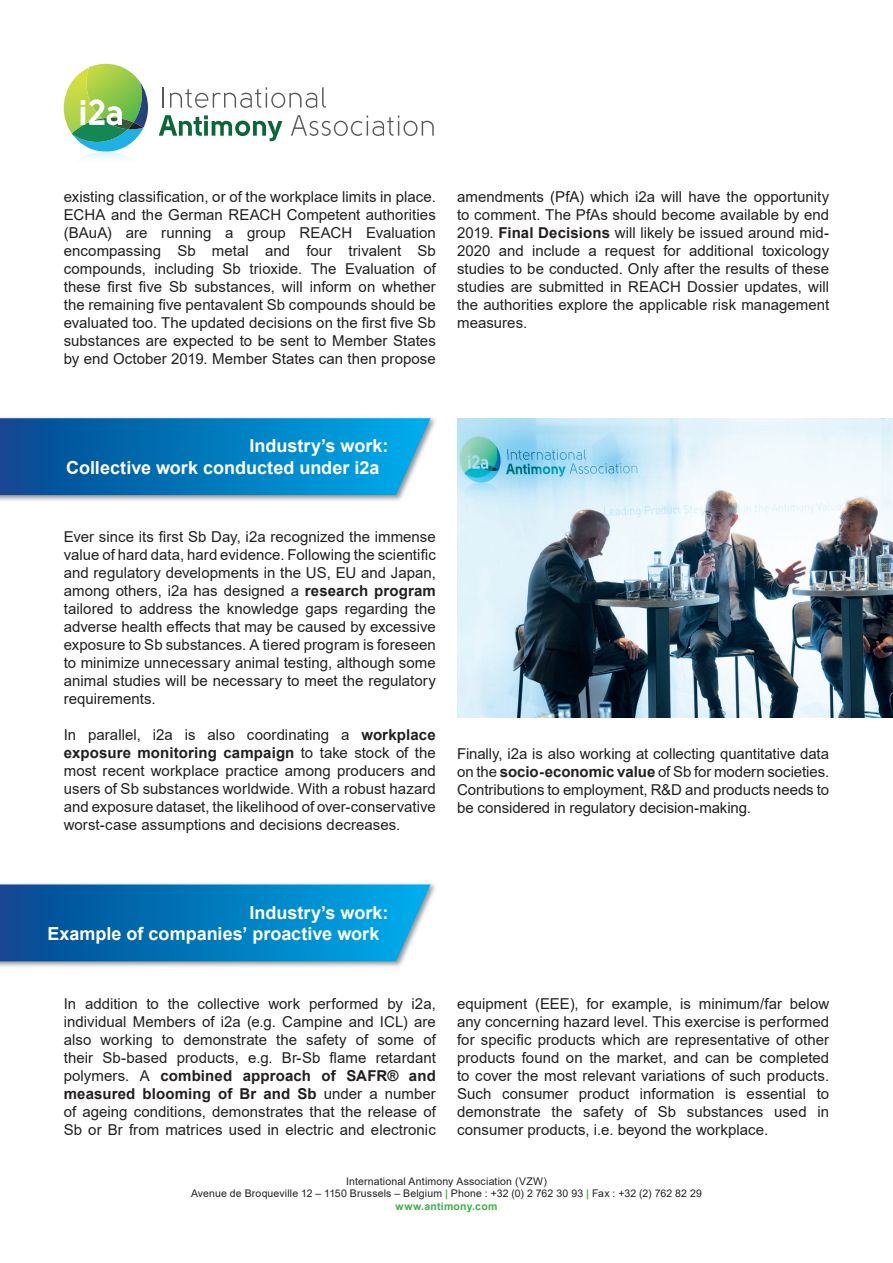
<style>
.page{position:relative;width:893px;height:1263px;background:#fff}
.page>*{position:absolute;margin:0;border:0;box-sizing:border-box;transform-origin:0 0}
.t1{font:700 18px/21.6px "Arial";color:#fff}
.t2{font:15px/18px "Arial";letter-spacing:.005em;color:#231f20;text-align:justify}
.t3{font:10.5px/12.6px "Arial";letter-spacing:.015em;color:#231f20;text-align:center}
.s1{font-weight:700}
.s2{font-weight:700;color:#40ae49}
</style>
<div class="page">
<svg style="left:163px;top:87px;width:1px;height:21px"></svg>
<svg style="left:170px;top:87px;width:156px;height:21px"></svg>
<svg style="left:159px;top:115px;width:123px;height:27px"></svg>
<svg style="left:291px;top:115px;width:143px;height:21px"></svg>
<svg style="left:64px;top:64px;width:84px;height:88px"></svg>
<img style="left:0;top:417px;width:435px;height:84px">
<svg style="left:0;top:418px;width:431px;height:77px;background:#0c7dbd"></svg>
<img style="left:457px;top:418px;width:436px;height:299px">
<img style="left:0;top:883px;width:435px;height:84px">
<svg style="left:0;top:884px;width:431px;height:77px;background:#0c7dbe"></svg>
<p class="t2" style="left:64px;top:188px;width:374px">existing classification, or of the workplace limits in place.<br>ECHA and the German REACH Competent authorities (BAuA) are running a group REACH Evaluation encompassing Sb metal and four trivalent Sb compounds, including Sb trioxide. The Evaluation of these first five Sb substances, will inform on whether the remaining five pentavalent Sb compounds should be evaluated too. The updated decisions on the first five Sb substances are expected to be sent to Member States by end October 2019. Member States can then propose</p>
<p class="t2" style="left:457px;top:188px;width:374px">amendments (PfA) which i2a will have the opportunity to comment. The PfAs should become available by end 2019. <span class="s1">Final Decisions</span> will likely be issued around mid-2020 and include a request for additional toxicology studies to be conducted. Only after the results of these studies are submitted in REACH Dossier updates, will the authorities explore the applicable risk management measures.</p>
<p class="t1" style="left:66px;top:435px;width:324px;text-indent:183px">Industry’s work:<br>Collective work conducted under i2a</p>
<p class="t2" style="left:64px;top:528px;width:374px">Ever since its first Sb Day, i2a recognized the immense value of hard data, hard evidence. Following the scientific and regulatory developments in the US, EU and Japan, among others, i2a has designed a <span class="s1">research program </span>tailored to address the knowledge gaps regarding the adverse health effects that may be caused by excessive exposure to Sb substances. A tiered program is foreseen to minimize unnecessary animal testing, although some animal studies will be necessary to meet the regulatory requirements.</p>
<p class="t2" style="left:64px;top:726px;width:374px">In parallel, i2a is also coordinating a <span class="s1">workplace exposure monitoring campaign</span> to take stock of the most recent workplace practice among producers and users of Sb substances worldwide. With a robust hazard and exposure dataset, the likelihood of over-conservative worst-case assumptions and decisions decreases.</p>
<p class="t2" style="left:457px;top:745px;width:374px">Finally, i2a is also working at collecting quantitative data on the <span class="s1">socio-economic value</span> of Sb for modern societies.<br>Contributions to employment, R&amp;D and products needs to be considered in regulatory decision-making.</p>
<p class="t1" style="left:47px;top:902px;width:342px;text-indent:202px">Industry’s work:<br>Example of companies’ proactive work</p>
<p class="t2" style="left:64px;top:994px;width:374px">In addition to the collective work performed by i2a, individual Members of i2a (e.g. Campine and ICL) are also working to demonstrate the safety of some of their Sb-based products, e.g. Br-Sb flame retardant polymers. A <span class="s1">combined approach of SAFR® and measured blooming of Br and Sb</span> under a number of ageing conditions, demonstrates that the release of Sb or Br from matrices used in electric and electronic</p>
<p class="t2" style="left:457px;top:994px;width:374px">equipment (EEE), for example, is minimum/far below any concerning hazard level. This exercise is performed for specific products which are representative of other products found on the market, and can be completed to cover the most relevant variations of such products.<br>Such consumer product information is essential to demonstrate the safety of Sb substances used in consumer products, i.e. beyond the workplace.</p>
<p class="t3" style="left:191px;top:1174px;width:512px">International Antimony Association (VZW)<br>Avenue de Broqueville 12 – 1150 Brussels – Belgium <span class="s2">|</span> Phone : +32 (0) 2 762 30 93 <span class="s2">|</span> Fax : +32 (2) 762 82 29 <span class="s2">www.antimony.com</span></p>
</div>
